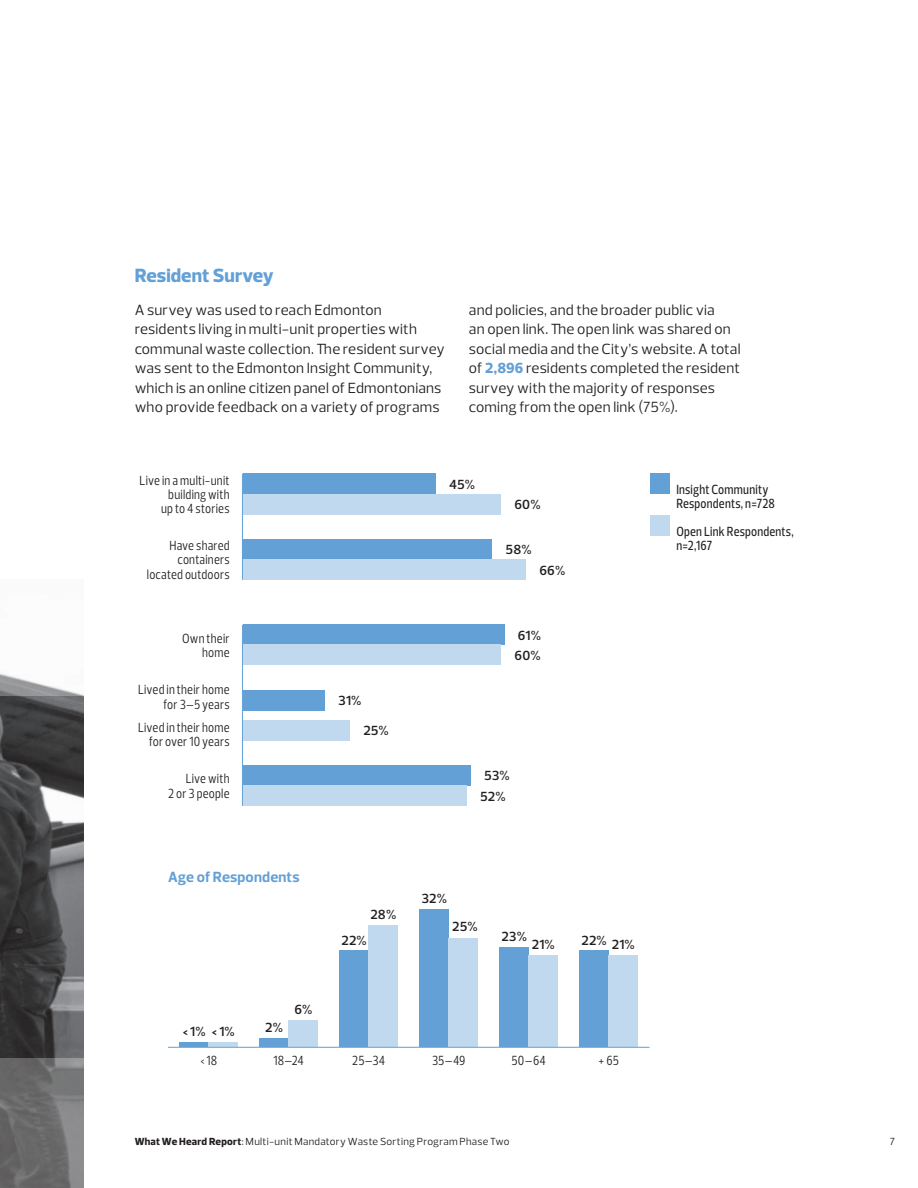
<style>
.page{position:relative;width:918px;height:1188px;background:#fff}
.page>*{position:absolute;margin:0;border:0;box-sizing:border-box;transform-origin:0 0}
.PE_Heading_Doc{font:800 19.5px "Prelo";color:#62a0d6}
.PE_Body_Doc{font:15px/19.5px "Prelo";letter-spacing:.01em;color:#231f20}
.Graph_title{font:700 15px "Prelo";letter-spacing:.01em;color:#62a0d6}
.Graph_label-X_axis{font:13.5px/14.2px "Prelo Condensed";letter-spacing:.015em;color:#231f20;text-align:right}
.Graph-percent_label{font:600 13.5px "Prelo";letter-spacing:.01em;color:#231f20}
.Graph_label-X_axis-2{font:500 13.5px/14.2px "Prelo Condensed";letter-spacing:.015em;color:#231f20}
.t1{font:10.5px "Prelo";letter-spacing:.025em;color:#231f20}
.s1{font-weight:800;color:#62a0d6}
.s2{font-weight:800}
</style>
<div class="page">
<div style="left:243px;top:474px;width:193px;height:20px;background:#62a0d6"></div>
<div style="left:243px;top:494px;width:258px;height:20px;background:#c0d9ef"></div>
<div style="left:243px;top:539px;width:249px;height:20px;background:#62a0d6"></div>
<div style="left:243px;top:559px;width:283px;height:21px;background:#c0d9ef"></div>
<div style="left:243px;top:625px;width:261px;height:20px;background:#62a0d6"></div>
<div style="left:243px;top:645px;width:258px;height:20px;background:#c0d9ef"></div>
<div style="left:243px;top:765px;width:228px;height:20px;background:#62a0d6"></div>
<div style="left:243px;top:785px;width:224px;height:21px;background:#c0d9ef"></div>
<div style="left:243px;top:690px;width:82px;height:20px;background:#62a0d6"></div>
<div style="left:243px;top:720px;width:107px;height:20px;background:#c0d9ef"></div>
<img style="left:0;top:673px;width:83px;height:515px">
<img style="left:0;top:697px;width:83px;height:360px">
<div style="left:650px;top:474px;width:20px;height:20px;background:#62a0d6"></div>
<div style="left:650px;top:516px;width:20px;height:20px;background:#c0d9ef"></div>
<hr style="left:242px;top:474px;width:1px;height:106px;background:#62a0d6">
<hr style="left:242px;top:625px;width:1px;height:181px;background:#62a0d6">
<hr style="left:180px;top:1043px;width:29px;height:4px;background:#62a0d6">
<svg style="left:209px;top:1043px;width:29px;height:4px"></svg>
<div style="left:340px;top:951px;width:29px;height:96px;background:#62a0d6"></div>
<div style="left:369px;top:925px;width:29px;height:122px;background:#c0d9ef"></div>
<div style="left:500px;top:948px;width:29px;height:99px;background:#62a0d6"></div>
<div style="left:529px;top:956px;width:29px;height:91px;background:#c0d9ef"></div>
<div style="left:580px;top:951px;width:29px;height:96px;background:#62a0d6"></div>
<div style="left:609px;top:956px;width:29px;height:91px;background:#c0d9ef"></div>
<div style="left:260px;top:1038px;width:29px;height:9px;background:#62a0d6"></div>
<div style="left:289px;top:1021px;width:29px;height:26px;background:#c0d9ef"></div>
<div style="left:420px;top:909px;width:29px;height:138px;background:#62a0d6"></div>
<div style="left:449px;top:938px;width:29px;height:108px;background:#c0d9ef"></div>
<hr style="left:168px;top:1047px;width:482px;height:1px;background:#62a0d6">
<p class="PE_Heading_Doc" style="left:135px;top:263px;width:141px">Resident Survey</p>
<p class="PE_Body_Doc" style="left:135px;top:300px;width:312px">A survey was used to reach Edmonton residents living in multi-unit properties with communal waste collection. The resident survey was sent to the Edmonton Insight Community, which is an online citizen panel of Edmontonians who provide feedback on a variety of programs</p>
<p class="PE_Body_Doc" style="left:469px;top:300px;width:273px">and policies, and the broader public via<br>an open link. The open link was shared on social media and the City’s website. A total of <span class="s1">2,896</span> residents completed the resident survey with the majority of responses coming from the open link (75%).</p>
<p class="Graph_label-X_axis" style="left:140px;top:473px;width:92px">Live in a multi-unit building with<br>up to 4 stories</p>
<p class="Graph_label-X_axis" style="left:147px;top:539px;width:84px">Have shared containers located outdoors</p>
<p class="Graph_label-X_axis" style="left:182px;top:631px;width:49px">Own their home</p>
<p class="Graph_label-X_axis" style="left:138px;top:683px;width:93px">Lived in their home for 3–5 years</p>
<p class="Graph_label-X_axis" style="left:138px;top:720px;width:93px">Lived in their home</p>
<p class="Graph-percent_label" style="left:363px;top:722px;width:27px">25%</p>
<p class="Graph_label-X_axis" style="left:149px;top:735px;width:82px">for over 10 years</p>
<p class="Graph-percent_label" style="left:338px;top:692px;width:25px">31%</p>
<p class="Graph_label-X_axis" style="left:168px;top:772px;width:63px">Live with<br>2 or 3 people</p>
<p class="Graph-percent_label" style="left:449px;top:476px;width:27px">45%</p>
<p class="Graph-percent_label" style="left:514px;top:496px;width:28px">60%</p>
<p class="Graph-percent_label" style="left:506px;top:541px;width:28px">58%</p>
<p class="Graph-percent_label" style="left:539px;top:562px;width:27px">66%</p>
<p class="Graph-percent_label" style="left:518px;top:627px;width:25px">61%</p>
<p class="Graph-percent_label" style="left:514px;top:647px;width:28px">60%</p>
<p class="Graph-percent_label" style="left:484px;top:768px;width:27px">53%</p>
<p class="Graph-percent_label" style="left:480px;top:788px;width:27px">52%</p>
<p class="Graph_title" style="left:168px;top:868px;width:133px">Age of Respondents</p>
<p class="Graph-percent_label" style="left:183px;top:1023px;width:25px">&lt; 1%</p>
<p class="Graph-percent_label" style="left:212px;top:1023px;width:25px">&lt; 1%</p>
<p class="Graph-percent_label" style="left:265px;top:1019px;width:19px">2%</p>
<p class="Graph-percent_label" style="left:294px;top:1002px;width:19px">6%</p>
<p class="Graph-percent_label" style="left:370px;top:906px;width:27px">28%</p>
<p class="Graph-percent_label" style="left:341px;top:932px;width:27px">22%</p>
<p class="Graph-percent_label" style="left:421px;top:890px;width:27px">32%</p>
<p class="Graph-percent_label" style="left:452px;top:918px;width:27px">25%</p>
<p class="Graph-percent_label" style="left:501px;top:928px;width:27px">23%</p>
<p class="Graph-percent_label" style="left:532px;top:936px;width:25px">21%</p>
<p class="Graph-percent_label" style="left:581px;top:932px;width:27px">22%</p>
<p class="Graph-percent_label" style="left:612px;top:936px;width:25px">21%</p>
<p class="Graph_label-X_axis" style="left:274px;top:1053px;width:32px">18–24</p>
<p class="Graph_label-X_axis" style="left:432px;top:1053px;width:35px">35–49</p>
<p class="Graph_label-X_axis" style="left:599px;top:1053px;width:22px">+ 65</p>
<p class="Graph_label-X_axis" style="left:200px;top:1053px;width:18px">&lt; 18</p>
<p class="Graph_label-X_axis" style="left:352px;top:1053px;width:35px">25–34</p>
<p class="Graph_label-X_axis" style="left:512px;top:1053px;width:36px">50–64</p>
<p class="Graph_label-X_axis-2" style="left:676px;top:482px;width:100px">Insight Community<br>Respondents, n=728</p>
<p class="Graph_label-X_axis-2" style="left:676px;top:524px;width:119px">Open Link Respondents, n=2,167</p>
<p class="t1" style="left:135px;top:1135px;width:376px"><span class="s2">What We Heard Report</span>: Multi-unit Mandatory Waste Sorting Program Phase Two</p>
<p class="t1" style="left:890px;top:1135px;width:7px">7</p>
</div>
